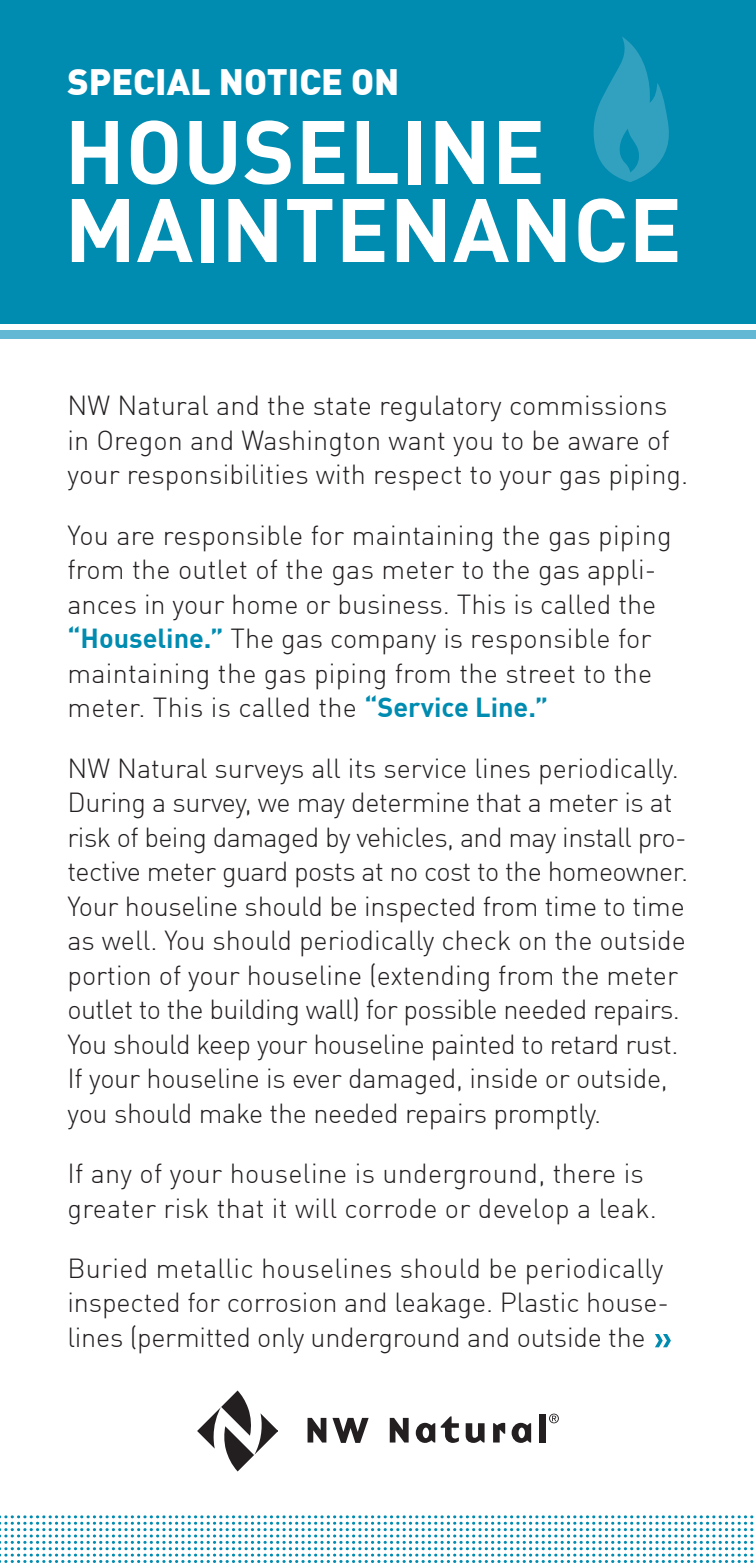
<style>
.page{position:relative;width:756px;height:1566px;background:#fff}
.page>*{position:absolute;margin:0;border:0;box-sizing:border-box;transform-origin:0 0}
.t1{font:700 88.5px "DIN Offc";letter-spacing:.005em;color:#fff}
.t2{font:900 36px "DIN Offc";color:#fff}
.t3{font:300 27px/34.5px "DIN Offc";color:#231f20}
.s1{font-weight:700;color:#008bb0}
</style>
<div class="page">
<div style="left:0;top:0;width:756px;height:324px;background:#008bb0"></div>
<svg style="left:0;top:1515px;width:754px;height:48px"></svg>
<div style="left:0;top:330px;width:756px;height:9px;background:#63b8d3"></div>
<svg style="left:655px;top:1334px;width:16px;height:13px"></svg>
<svg style="left:593px;top:37px;width:76px;height:145px"></svg>
<svg style="left:197px;top:1391px;width:81px;height:80px"></svg>
<svg style="left:308px;top:1418px;width:18px;height:25px"></svg>
<svg style="left:332px;top:1418px;width:37px;height:25px"></svg>
<svg style="left:390px;top:1418px;width:19px;height:25px"></svg>
<svg style="left:416px;top:1423px;width:19px;height:20px"></svg>
<svg style="left:441px;top:1416px;width:18px;height:27px"></svg>
<svg style="left:466px;top:1423px;width:19px;height:20px"></svg>
<svg style="left:493px;top:1423px;width:12px;height:20px"></svg>
<svg style="left:512px;top:1423px;width:19px;height:20px"></svg>
<div style="left:540px;top:1414px;width:6px;height:29px;background:#231f20"></div>
<svg style="left:549px;top:1414px;width:10px;height:9px"></svg>
<p class="t2" style="left:68px;top:58px;width:333px">SPECIAL NOTICE ON</p>
<p class="t1" style="left:64px;top:94px;width:482px">HOUSELINE</p>
<p class="t1" style="left:64px;top:172px;width:619px">MAINTENANCE</p>
<p class="t3" style="left:68px;top:388px;width:622px">NW Natural and the state regulatory commissions in Oregon and Washington want you to be aware of your responsibilities with respect to your gas piping.</p>
<p class="t3" style="left:68px;top:518px;width:606px">You are responsible for maintaining the gas piping from the outlet of the gas meter to the gas appli&shy;ances in your home or business. This is called the <span class="s1">“Houseline.”</span> The gas company is responsible for maintaining the gas piping from the street to the meter. This is called the <span class="s1">“Service Line.”</span></p>
<p class="t3" style="left:68px;top:751px;width:622px">NW Natural surveys all its service lines periodically.<br>During a survey, we may determine that a meter is at risk of being damaged by vehicles, and may install pro&shy;tective meter guard posts at no cost to the homeowner.<br>Your houseline should be inspected from time to time as well. You should periodically check on the outside portion of your houseline (extending from the meter outlet to the building wall) for possible needed repairs.<br>You should keep your houseline painted to retard rust.<br>If your houseline is ever damaged, inside or outside, you should make the needed repairs promptly.</p>
<p class="t3" style="left:68px;top:1156px;width:591px">If any of your houseline is underground, there is greater risk that it will corrode or develop a leak.</p>
<p class="t3" style="left:68px;top:1251px;width:603px">Buried metallic houselines should be periodically inspected for corrosion and leakage. Plastic house&shy;lines (permitted only underground and outside the</p>
</div>
